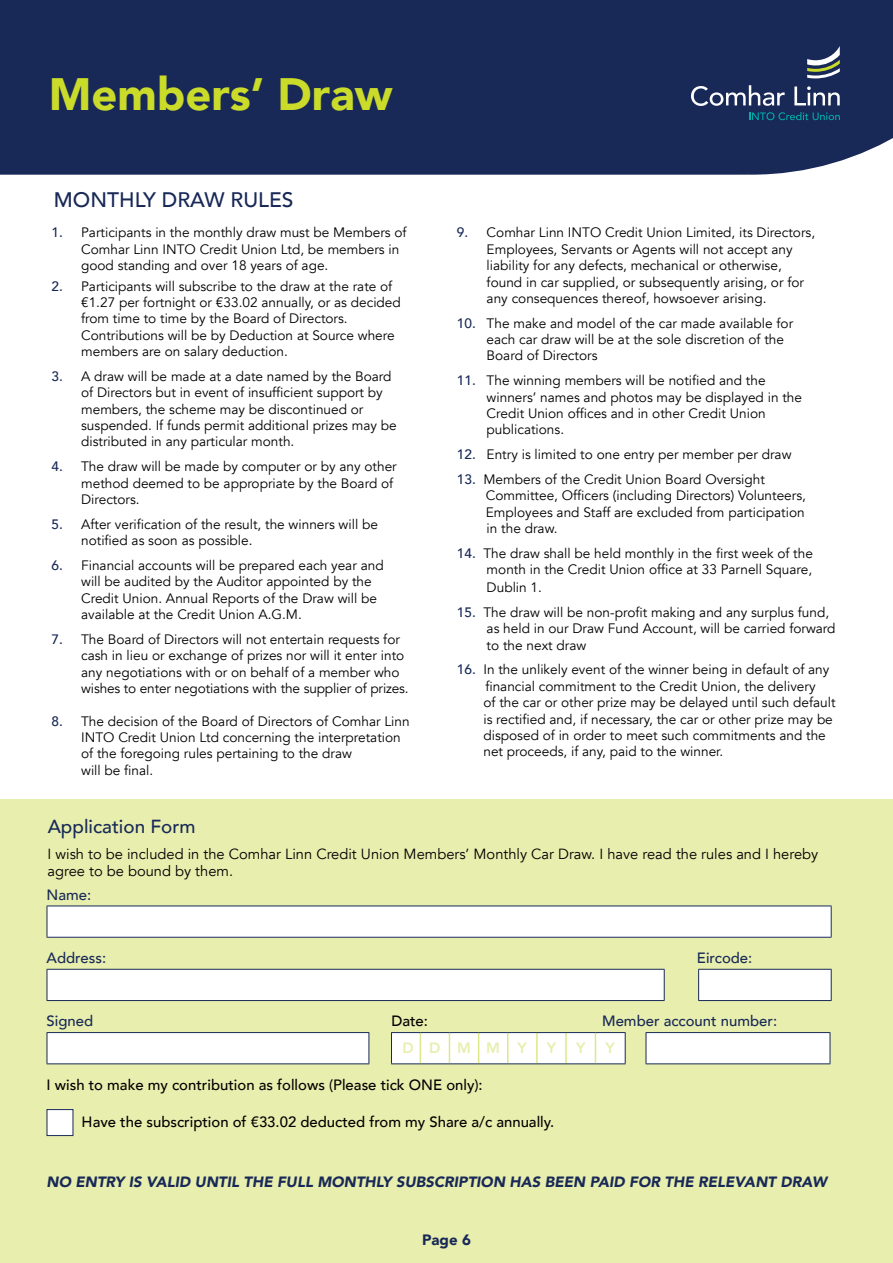
<style>
.page{position:relative;width:893px;height:1263px;background:#fff}
.page>*{position:absolute;margin:0;border:0;box-sizing:border-box;transform-origin:0 0}
.t1{font:900 45.3px "Avenir";color:#cbdb2a}
.t2{font:500 21px "Avenir";color:#182957}
.t3{font:500 18.9px "Avenir";color:#182957}
.t4{font:900 15px "Avenir";color:#182957}
.t5{font:500 14.85px "Avenir";color:#000}
.t6{font:italic 900 14.85px "Avenir";color:#182957}
.t7{font:500 14.85px "Avenir";color:#182957}
.t8{font:800 14.85px "Avenir";letter-spacing:1.08em;color:#e8eeae}
.t9{font:14.7px/17.5px "Avenir";color:#000}
.t10{font:13.65px/16.4px "Avenir";color:#000}
.s1{font-weight:500;color:#182957}
</style>
<div class="page">
<div style="left:0;top:799px;width:893px;height:464px;background:#e8eeae"></div>
<div style="left:0;top:0;width:893px;height:175px;background:#182957"></div>
<svg style="left:691px;top:85px;width:94px;height:21px"></svg>
<svg style="left:794px;top:86px;width:46px;height:19px"></svg>
<svg style="left:749px;top:112px;width:91px;height:8px"></svg>
<svg style="left:807px;top:46px;width:33px;height:32px"></svg>
<div style="left:47px;top:906px;width:784px;height:31px;background:#fff"></div>
<hr style="left:47px;top:905px;width:785px;height:1px;background:#182957">
<hr style="left:47px;top:906px;width:1px;height:31px;background:#182957">
<hr style="left:831px;top:906px;width:1px;height:31px;background:#182957">
<hr style="left:47px;top:937px;width:785px;height:1px;background:#182957">
<div style="left:48px;top:970px;width:783px;height:30px;background:#fff"></div>
<hr style="left:47px;top:969px;width:618px;height:1px;background:#182957">
<hr style="left:47px;top:970px;width:1px;height:30px;background:#182957">
<hr style="left:664px;top:970px;width:1px;height:30px;background:#182957">
<hr style="left:47px;top:1000px;width:618px;height:1px;background:#182957">
<hr style="left:698px;top:969px;width:134px;height:1px;background:#182957">
<hr style="left:698px;top:970px;width:1px;height:30px;background:#182957">
<hr style="left:831px;top:970px;width:1px;height:30px;background:#182957">
<hr style="left:698px;top:1000px;width:134px;height:1px;background:#182957">
<svg style="left:47px;top:1032px;width:783px;height:32px"></svg>
<hr style="left:595px;top:1063px;width:31px;height:1px;background:#182957">
<hr style="left:646px;top:1032px;width:184px;height:1px;background:#182957">
<hr style="left:646px;top:1033px;width:1px;height:30px;background:#182957">
<hr style="left:830px;top:1033px;width:1px;height:30px;background:#182957">
<hr style="left:646px;top:1063px;width:184px;height:1px;background:#182957">
<div style="left:47px;top:1109px;width:26px;height:27px;background:#fff;border:1px solid #182957"></div>
<h1 class="t1" style="left:49px;top:55px;width:345px">Members’ Draw</h1>
<h2 class="t2" style="left:54px;top:182px;width:241px">MONTHLY DRAW RULES</h2>
<p class="t10" style="left:81px;top:225px;width:327px;text-indent:-30px"><span class="s1">1.</span> Participants in the monthly draw must be Members of<br>Comhar Linn INTO Credit Union Ltd, be members in good standing and over 18 years of age.</p>
<p class="t10" style="left:81px;top:278px;width:321px;text-indent:-30px"><span class="s1">2.</span> Participants will subscribe to the draw at the rate of €1.27 per fortnight or €33.02 annually, or as decided from time to time by the Board of Directors.<br>Contributions will be by Deduction at Source where members are on salary deduction.</p>
<p class="t10" style="left:81px;top:368px;width:317px;text-indent:-30px"><span class="s1">3.</span> A draw will be made at a date named by the Board of Directors but in event of insufficient support by members, the scheme may be discontinued or suspended. If funds permit additional prizes may be distributed in any particular month.</p>
<p class="t10" style="left:81px;top:459px;width:317px;text-indent:-30px"><span class="s1">4.</span> The draw will be made by computer or by any other method deemed to be appropriate by the Board of<br>Directors.</p>
<p class="t10" style="left:81px;top:516px;width:298px;text-indent:-30px"><span class="s1">5.</span> After verification of the result, the winners will be notified as soon as possible.</p>
<p class="t10" style="left:81px;top:557px;width:304px;text-indent:-30px"><span class="s1">6.</span> Financial accounts will be prepared each year and will be audited by the Auditor appointed by the Credit Union. Annual Reports of the Draw will be available at the Credit Union A.G.M.</p>
<p class="t10" style="left:81px;top:631px;width:329px;text-indent:-30px"><span class="s1">7.</span> The Board of Directors will not entertain requests for cash in lieu or exchange of prizes nor will it enter into any negotiations with or on behalf of a member who wishes to enter negotiations with the supplier of prizes.</p>
<p class="t10" style="left:81px;top:713px;width:330px;text-indent:-30px"><span class="s1">8.</span> The decision of the Board of Directors of Comhar Linn INTO Credit Union Ltd concerning the interpretation of the foregoing rules pertaining to the draw<br>will be final.</p>
<h3 class="t3" style="left:48px;top:810px;width:149px">Application Form</h3>
<p class="t10" style="left:487px;top:225px;width:330px;text-indent:-30px"><span class="s1">9.</span> Comhar Linn INTO Credit Union Limited, its Directors, Employees, Servants or Agents will not accept any liability for any defects, mechanical or otherwise, found in car supplied, or subsequently arising, or for any consequences thereof, howsoever arising.</p>
<p class="t10" style="left:487px;top:315px;width:308px;text-indent:-30px"><span class="s1">10.</span> The make and model of the car made available for each car draw will be at the sole discretion of the<br>Board of Directors</p>
<p class="t10" style="left:487px;top:373px;width:317px;text-indent:-30px"><span class="s1">11.</span> The winning members will be notified and the winners’ names and photos may be displayed in the Credit Union offices and in other Credit Union publications.</p>
<p class="t10" style="left:457px;top:446px;width:336px"><span class="s1">12.</span> Entry is limited to one entry per member per draw</p>
<p class="t10" style="left:486px;top:471px;width:322px;text-indent:-29px"><span class="s1">13.</span> Members of the Credit Union Board Oversight Committee, Officers (including Directors) Volunteers, Employees and Staff are excluded from participation in the draw.</p>
<p class="t10" style="left:457px;top:545px;width:358px;text-align:right"><span class="s1">14.</span> The draw shall be held monthly in the first week of the month in the Credit Union office at 33 Parnell Square,</p>
<p class="t10" style="left:487px;top:579px;width:57px">Dublin 1.</p>
<p class="t10" style="left:487px;top:604px;width:350px;text-indent:-30px"><span class="s1">15.</span> The draw will be non-profit making and any surplus fund, as held in our Draw Fund Account, will be carried forward to the next draw</p>
<p class="t10" style="left:483px;top:662px;width:354px;text-indent:-27px"><span class="s1">16.</span> In the unlikely event of the winner being in default of any financial commitment to the Credit Union, the delivery<br>of the car or other prize may be delayed until such default is rectified and, if necessary, the car or other prize may be disposed of in order to meet such commitments and the net proceeds, if any, paid to the winner.</p>
<p class="t9" style="left:48px;top:845px;width:772px">I wish to be included in the Comhar Linn Credit Union Members’ Monthly Car Draw. I have read the rules and I hereby agree to be bound by them.</p>
<p class="t7" style="left:47px;top:882px;width:46px">Name:</p>
<p class="t7" style="left:47px;top:945px;width:61px">Address:</p>
<p class="t7" style="left:697px;top:945px;width:57px">Eircode:</p>
<p class="t7" style="left:47px;top:1008px;width:48px">Signed</p>
<p class="t5" style="left:391px;top:1008px;width:38px">Date:</p>
<p class="t7" style="left:602px;top:1008px;width:176px">Member account number:</p>
<p class="t8" style="left:402px;top:1037px;width:126px">DDMMY</p>
<p class="t8" style="left:547px;top:1037px;width:11px">Y</p>
<p class="t8" style="left:576px;top:1037px;width:11px">Y</p>
<p class="t8" style="left:606px;top:1037px;width:11px">Y</p>
<p class="t5" style="left:47px;top:1072px;width:438px">I wish to make my contribution as follows (Please tick ONE only):</p>
<p class="t5" style="left:82px;top:1109px;width:474px">Have the subscription of €33.02 deducted from my Share a/c annually.</p>
<p class="t6" style="left:47px;top:1169px;width:782px">NO ENTRY IS VALID UNTIL THE FULL MONTHLY SUBSCRIPTION HAS BEEN PAID FOR THE RELEVANT DRAW</p>
<p class="t4" style="left:422px;top:1227px;width:50px">Page 6</p>
<p class="t4" style="left:422px;top:1229px;width:50px">Page 6</p>
</div>
